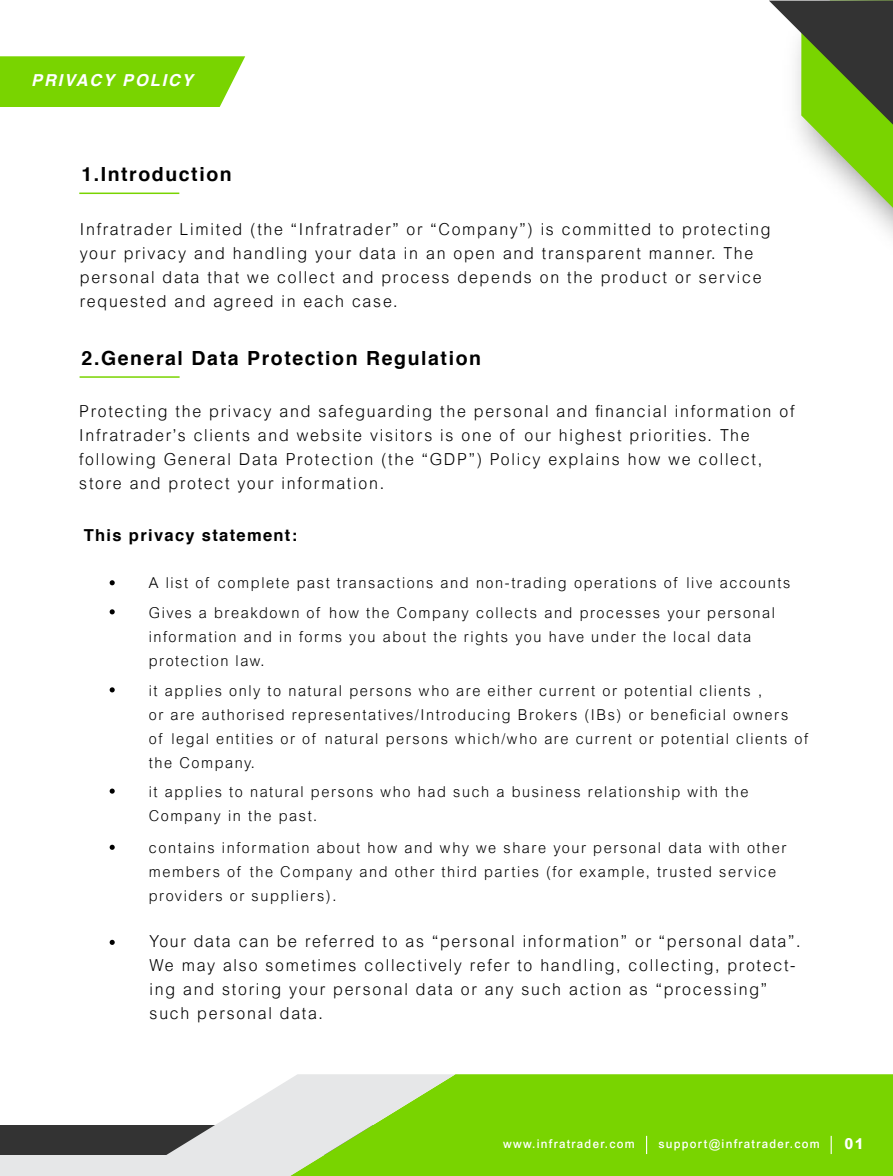
<style>
.page{position:relative;width:893px;height:1176px;background:#fff}
.page>*{position:absolute;margin:0;border:0;box-sizing:border-box;transform-origin:0 0}
.t1{font:700 19.5px "Helvetica";letter-spacing:.08em;color:#000}
.t2{font:300 16.5px/24px "Arial";letter-spacing:.11em;color:#000}
.t3{font:700 16.5px "Helvetica";letter-spacing:.08em;color:#000}
.t4{font:italic 700 16.5px "Helvetica";letter-spacing:.11em;color:#fff}
.t5{font:300 15px/24px "Arial";letter-spacing:.11em;color:#000}
.t6{font:800 15px "Arial";color:#fff}
.t7{font:500 12px "Arial";letter-spacing:.11em;color:#fff}
</style>
<div class="page">
<div style="left:0;top:1125px;width:892px;height:51px;background:#333"></div>
<div style="left:0;top:1156px;width:892px;height:20px;background:#e6e7e8"></div>
<div style="left:455px;top:1074px;width:437px;height:102px;background:#79d400"></div>
<svg style="left:132px;top:1074px;width:323px;height:102px"></svg>
<svg style="left:0;top:56px;width:245px;height:51px;background:#80d60e"></svg>
<svg style="left:646px;top:1136px;width:1px;height:18px"></svg>
<svg style="left:830px;top:1136px;width:1px;height:18px"></svg>
<svg style="left:769px;top:1px;width:123px;height:207px"></svg>
<hr style="left:79px;top:193px;width:100px;height:1px;background:#79d400">
<hr style="left:80px;top:376px;width:99px;height:2px;background:#79d400">
<svg style="left:110px;top:580px;width:5px;height:5px"></svg>
<svg style="left:110px;top:609px;width:5px;height:5px"></svg>
<svg style="left:110px;top:687px;width:5px;height:5px"></svg>
<svg style="left:110px;top:788px;width:5px;height:6px"></svg>
<svg style="left:110px;top:845px;width:5px;height:5px"></svg>
<svg style="left:110px;top:940px;width:5px;height:5px"></svg>
<p class="t4" style="left:31px;top:67px;width:163px">PRIVACY POLICY</p>
<p class="t1" style="left:81px;top:162px;width:152px">1.Introduction</p>
<p class="t2" style="left:80px;top:217px;width:692px">Infratrader Limited (the “Infratrader” or “Company”) is committed to protecting your privacy and handling your data in an open and transparent manner. The personal data that we collect and process depends on the product or service requested and agreed in each case.</p>
<p class="t1" style="left:82px;top:346px;width:401px">2.General Data Protection Regulation</p>
<p class="t2" style="left:79px;top:400px;width:716px">Protecting the privacy and safeguarding the personal and financial information of Infratrader’s clients and website visitors is one of our highest priorities. The following General Data Protection (the “GDP”) Policy explains how we collect, store and protect your information.</p>
<p class="t3" style="left:84px;top:524px;width:215px">This privacy statement:</p>
<p class="t5" style="left:149px;top:569px;width:643px;line-height:29.1px">A list of complete past transactions and non-trading operations of live accounts<br>Gives a breakdown of how the Company collects and processes your personal</p>
<p class="t5" style="left:149px;top:624px;width:603px">information and in forms you about the rights you have under the local data protection law.</p>
<p class="t5" style="left:149px;top:678px;width:661px">it applies only to natural persons who are either current or potential clients ,<br>or are authorised representatives/Introducing Brokers (IBs) or beneficial owners<br>of legal entities or of natural persons which/who are current or potential clients of the Company.</p>
<p class="t5" style="left:149px;top:779px;width:601px">it applies to natural persons who had such a business relationship with the<br>Company in the past.</p>
<p class="t5" style="left:149px;top:836px;width:639px">contains information about how and why we share your personal data with other members of the Company and other third parties (for example, trusted service providers or suppliers).</p>
<p class="t2" style="left:150px;top:929px;width:652px">Your data can be referred to as “personal information” or “personal data”.<br>We may also sometimes collectively refer to handling, collecting, protect&shy;ing and storing your personal data or any such action as “processing” such personal data.</p>
<p class="t7" style="left:503px;top:1136px;width:133px">www.infratrader.com</p>
<p class="t7" style="left:658px;top:1136px;width:163px">support@infratrader.com</p>
<p class="t6" style="left:844px;top:1135px;width:21px">01</p>
</div>
